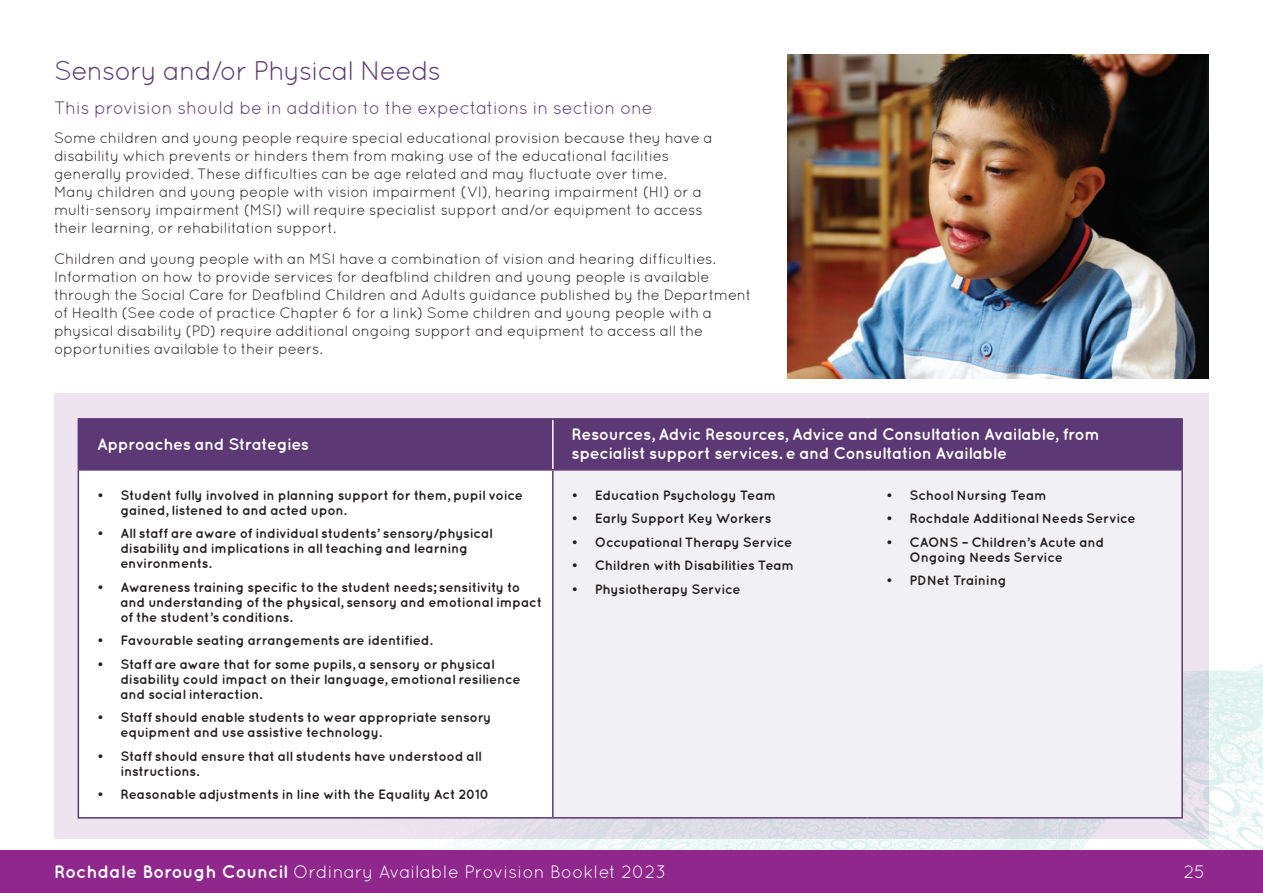
<style>
.page{position:relative;width:1263px;height:893px;background:#fff}
.page>*{position:absolute;margin:0;border:0;box-sizing:border-box;transform-origin:0 0}
.t1{font:27px "Quicksand";letter-spacing:-.035em;color:#5c3874}
.t2{font:18px "Quicksand";color:#fff}
.t3{font:18px "Quicksand";letter-spacing:-.02em;color:#5c3874}
.t4{font:700 16.5px/19.8px "Quicksand";letter-spacing:-.03em;color:#fff}
.t5{font:15px/18px "Quicksand";letter-spacing:-.015em;color:#231f20}
.t6{font:700 13.5px/15px "Quicksand";letter-spacing:-.02em;color:#231f20}
.s1{font-weight:700}
</style>
<div class="page">
<img style="left:448px;top:663px;width:815px;height:187px">
<div style="left:0;top:850px;width:1263px;height:43px;background:#8f278d"></div>
<img style="left:788px;top:54px;width:421px;height:324px">
<svg style="left:54px;top:393px;width:1155px;height:446px;background:#e8e1ec"></svg>
<div style="left:79px;top:420px;width:1102px;height:49px;background:#5c3874"></div>
<div style="left:78px;top:470px;width:475px;height:348px;background:#fff"></div>
<div style="left:554px;top:471px;width:627px;height:346px;background:#f1f0f4"></div>
<hr style="left:552px;top:420px;width:2px;height:49px;background:#fff">
<hr style="left:78px;top:469px;width:475px;height:2px;background:#5c3874">
<hr style="left:553px;top:469px;width:314px;height:2px;background:#5c3874">
<hr style="left:867px;top:469px;width:316px;height:2px;background:#5c3874">
<hr style="left:78px;top:817px;width:475px;height:2px;background:#5c3874">
<hr style="left:553px;top:817px;width:314px;height:2px;background:#5c3874">
<hr style="left:867px;top:817px;width:316px;height:2px;background:#5c3874">
<hr style="left:78px;top:418px;width:475px;height:2px;background:#5c3874">
<hr style="left:553px;top:418px;width:314px;height:2px;background:#5c3874">
<hr style="left:867px;top:418px;width:316px;height:2px;background:#5c3874">
<hr style="left:78px;top:420px;width:1px;height:49px;background:#5c3874">
<hr style="left:1181px;top:420px;width:2px;height:49px;background:#5c3874">
<hr style="left:78px;top:471px;width:1px;height:346px;background:#5c3874">
<hr style="left:1181px;top:471px;width:2px;height:346px;background:#5c3874">
<hr style="left:552px;top:471px;width:2px;height:346px;background:#5c3874">
<p class="t1" style="left:54px;top:55px;width:389px">Sensory and/or Physical Needs</p>
<p class="t3" style="left:54px;top:98px;width:600px">This provision should be in addition to the expectations in section one</p>
<p class="t5" style="left:54px;top:129px;width:660px">Some children and young people require special educational provision because they have a disability which prevents or hinders them from making use of the educational facilities generally provided. These difficulties can be age related and may fluctuate over time.<br>Many children and young people with vision impairment (VI), hearing impairment (HI) or a multi-sensory impairment (MSI) will require specialist support and/or equipment to access their learning, or rehabilitation support.</p>
<p class="t5" style="left:54px;top:249px;width:699px">Children and young people with an MSI have a combination of vision and hearing difficulties.<br>Information on how to provide services for deafblind children and young people is available through the Social Care for Deafblind Children and Adults guidance published by the Department of Health (See code of practice Chapter 6 for a link) Some children and young people with a physical disability (PD) require additional ongoing support and equipment to access all the opportunities available to their peers.</p>
<p class="t4" style="left:97px;top:433px;width:213px">Approaches and Strategies</p>
<p class="t4" style="left:572px;top:423px;width:530px">Resources, Advic Resources, Advice and Consultation Available, from specialist support services. e and Consultation Available</p>
<p class="t6" style="left:120px;top:487px;width:404px;text-indent:-23px">• Student fully involved in planning support for them, pupil voice gained, listened to and acted upon.</p>
<p class="t6" style="left:120px;top:526px;width:374px;text-indent:-23px">• All staff are aware of individual students’ sensory/physical disability and implications in all teaching and learning environments.</p>
<p class="t6" style="left:120px;top:579px;width:423px;text-indent:-23px">• Awareness training specific to the student needs; sensitivity to and understanding of the physical, sensory and emotional impact of the student’s conditions.</p>
<p class="t6" style="left:97px;top:633px;width:337px">• Favourable seating arrangements are identified.</p>
<p class="t6" style="left:120px;top:656px;width:402px;text-indent:-23px">• Staff are aware that for some pupils, a sensory or physical disability could impact on their language, emotional resilience and social interaction.</p>
<p class="t6" style="left:120px;top:710px;width:373px;text-indent:-23px">• Staff should enable students to wear appropriate sensory equipment and use assistive technology.</p>
<p class="t6" style="left:120px;top:748px;width:363px;text-indent:-23px">• Staff should ensure that all students have understood all instructions.</p>
<p class="t6" style="left:97px;top:787px;width:394px">• Reasonable adjustments in line with the Equality Act 2010</p>
<p class="t6" style="left:886px;top:487px;width:162px">• School Nursing Team</p>
<p class="t6" style="left:886px;top:511px;width:251px">• Rochdale Additional Needs Service</p>
<p class="t6" style="left:909px;top:534px;width:196px;text-indent:-23px">• CAONS – Children’s Acute and<br>Ongoing Needs Service</p>
<p class="t6" style="left:886px;top:573px;width:122px">• PDNet Training</p>
<p class="t6" style="left:572px;top:487px;width:206px">• Education Psychology Team</p>
<p class="t6" style="left:572px;top:511px;width:201px">• Early Support Key Workers</p>
<p class="t6" style="left:572px;top:534px;width:222px">• Occupational Therapy Service</p>
<p class="t6" style="left:572px;top:558px;width:224px">• Children with Disabilities Team</p>
<p class="t6" style="left:572px;top:581px;width:171px">• Physiotherapy Service</p>
<h2 class="t2" style="left:54px;top:861px;width:614px"><span class="s1">Rochdale Borough Council</span> Ordinary Available Provision Booklet 2023</h2>
<h2 class="t2" style="left:1184px;top:861px;width:23px">25</h2>
</div>
